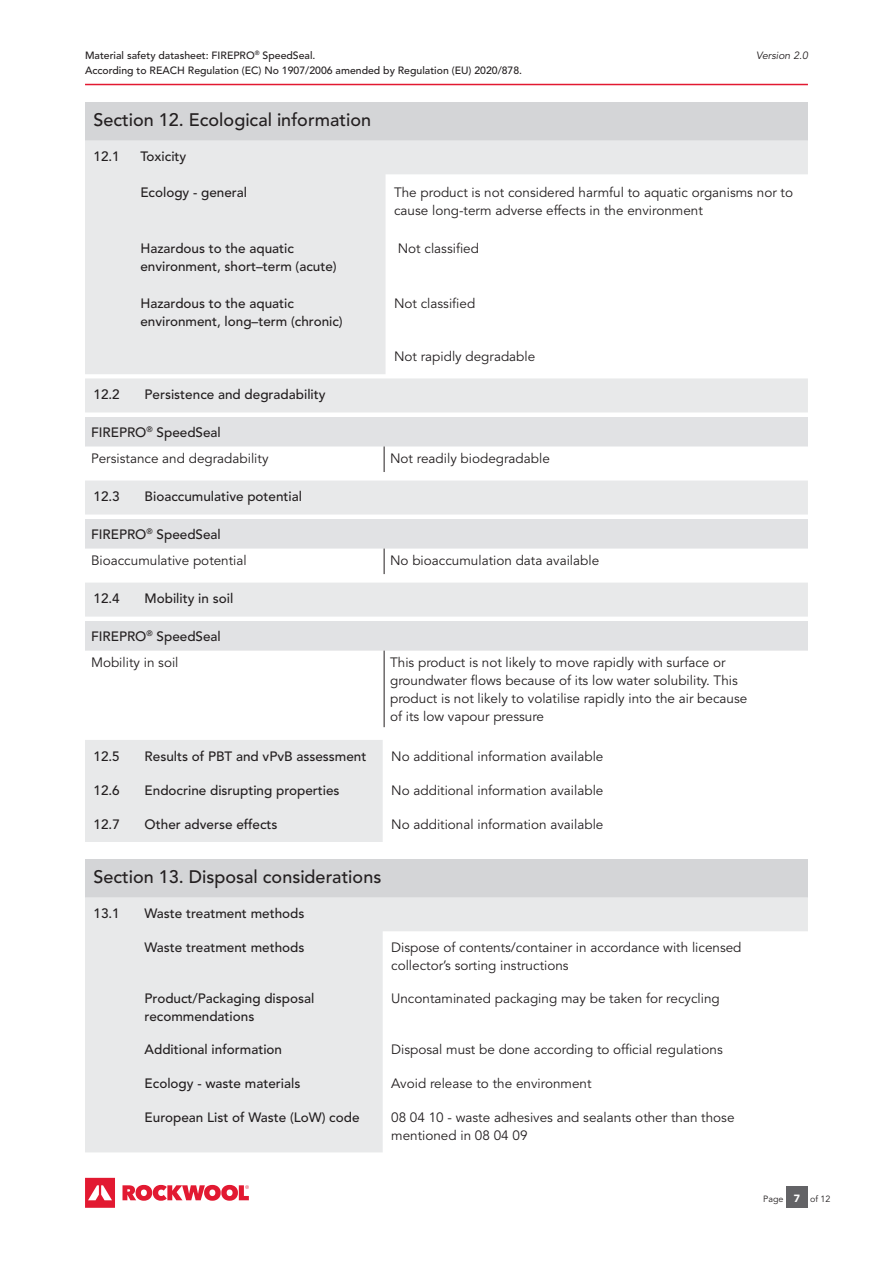
<style>
.page{position:relative;width:893px;height:1263px;background:#fff}
.page>*{position:absolute;margin:0;border:0;box-sizing:border-box;transform-origin:0 0}
.t1{font:500 18px "Avenir LT Std";color:#231f20}
.t2{font:13.5px/18px "Avenir LT Std";color:#231f20}
.t3{font:500 13.5px/18px "Avenir LT Std";color:#231f20}
.t4{font:500 10.5px/15px "Avenir LT Std";color:#231f20}
.t5{font:italic 10.5px "Avenir LT Std";color:#231f20}
.t6{font:9px "Avenir LT Std";color:#231f20}
.s1{font-weight:500}
.s2{font-weight:400}
.s3{font-family:"Avenir";font-weight:900;font-size:10.5px;color:#fff}
</style>
<div class="page">
<div style="left:786px;top:1186px;width:21px;height:22px;background:#636366"></div>
<hr style="left:85px;top:84px;width:723px;height:1px;background:#e21931">
<svg style="left:85px;top:1178px;width:30px;height:30px"></svg>
<svg style="left:122px;top:1185px;width:127px;height:16px"></svg>
<div style="left:85px;top:102px;width:723px;height:38px;background:#d4d5d7"></div>
<svg style="left:85px;top:140px;width:723px;height:234px;fill:#e8e9ea"></svg>
<div style="left:85px;top:859px;width:723px;height:38px;background:#d4d5d7"></div>
<svg style="left:85px;top:897px;width:723px;height:255px"></svg>
<div style="left:85px;top:378px;width:723px;height:34px;background:#e8e9ea"></div>
<div style="left:85px;top:480px;width:723px;height:34px;background:#e8e9ea"></div>
<div style="left:85px;top:583px;width:723px;height:34px;background:#e8e9ea"></div>
<div style="left:85px;top:740px;width:298px;height:102px;background:#e8e9ea"></div>
<div style="left:85px;top:417px;width:723px;height:29px;background:#e1e2e4"></div>
<svg style="left:85px;top:446px;width:723px;height:26px"></svg>
<div style="left:85px;top:519px;width:723px;height:30px;background:#e1e2e4"></div>
<div style="left:85px;top:621px;width:723px;height:30px;background:#e1e2e4"></div>
<hr style="left:384px;top:651px;width:1px;height:76px;background:#231f20">
<p class="t4" style="left:85px;top:48px;width:439px">Material safety datasheet: FIREPRO<sup>®</sup> SpeedSeal.<br>According to REACH Regulation (EC) No 1907/2006 amended by Regulation (EU) 2020/878.</p>
<p class="t5" style="left:756px;top:49px;width:53px">Version 2.0</p>
<h1 class="t1" style="left:94px;top:110px;width:279px">Section 12. Ecological information</h1>
<p class="t3" style="left:94px;top:148px;width:28px">12.1</p>
<p class="t3" style="left:140px;top:148px;width:48px">Toxicity</p>
<p class="t3" style="left:140px;top:184px;width:108px">Ecology - general</p>
<p class="t2" style="left:394px;top:184px;width:400px">The product is not considered harmful to aquatic organisms nor to cause long-term adverse effects in the environment</p>
<p class="t3" style="left:140px;top:239px;width:198px">Hazardous to the aquatic environment, short–term (acute)</p>
<p class="t2" style="left:398px;top:239px;width:83px">Not classified</p>
<p class="t3" style="left:140px;top:294px;width:204px">Hazardous to the aquatic environment, long–term (chronic)</p>
<p class="t2" style="left:394px;top:295px;width:83px">Not classified</p>
<p class="t2" style="left:394px;top:348px;width:143px">Not rapidly degradable</p>
<p class="t3" style="left:94px;top:386px;width:28px">12.2</p>
<p class="t3" style="left:145px;top:386px;width:182px">Persistence and degradability</p>
<p class="t2" style="left:91px;top:419px;width:179px;line-height:26px"><span class="s1">FIREPRO</span><sup>®</sup> <span class="s1">SpeedSeal<br></span>Persistance and degradability</p>
<p class="t3" style="left:94px;top:488px;width:28px">12.3</p>
<p class="t3" style="left:145px;top:488px;width:159px">Bioaccumulative potential</p>
<p class="t2" style="left:91px;top:521px;width:157px;line-height:26px"><span class="s1">FIREPRO</span><sup>®</sup> <span class="s1">SpeedSeal<br></span>Bioaccumulative potential</p>
<p class="t3" style="left:94px;top:590px;width:28px">12.4</p>
<p class="t3" style="left:145px;top:590px;width:90px">Mobility in soil</p>
<p class="t3" style="left:91px;top:623px;width:131px;line-height:26px">FIREPRO<sup>®</sup> SpeedSeal<br><span class="s2">Mobility in soil</span></p>
<p class="t2" style="left:390px;top:449px;width:161px">Not readily biodegradable</p>
<p class="t2" style="left:390px;top:551px;width:211px">No bioaccumulation data available</p>
<p class="t2" style="left:390px;top:653px;width:359px">This product is not likely to move rapidly with surface or groundwater flows because of its low water solubility. This product is not likely to volatilise rapidly into the air because of its low vapour pressure</p>
<p class="t3" style="left:94px;top:747px;width:28px">12.5</p>
<p class="t3" style="left:145px;top:747px;width:223px">Results of PBT and vPvB assessment</p>
<p class="t2" style="left:391px;top:747px;width:214px">No additional information available</p>
<p class="t3" style="left:94px;top:781px;width:28px">12.6</p>
<p class="t3" style="left:145px;top:781px;width:197px">Endocrine disrupting properties</p>
<p class="t2" style="left:391px;top:781px;width:214px">No additional information available</p>
<p class="t3" style="left:94px;top:815px;width:28px">12.7</p>
<p class="t3" style="left:145px;top:815px;width:135px">Other adverse effects</p>
<p class="t2" style="left:391px;top:815px;width:214px">No additional information available</p>
<h1 class="t1" style="left:94px;top:867px;width:289px">Section 13. Disposal considerations</h1>
<p class="t3" style="left:94px;top:905px;width:28px">13.1</p>
<p class="t3" style="left:145px;top:905px;width:161px">Waste treatment methods</p>
<p class="t3" style="left:145px;top:939px;width:161px">Waste treatment methods</p>
<p class="t2" style="left:391px;top:939px;width:352px">Dispose of contents/container in accordance with licensed collector’s sorting instructions</p>
<p class="t3" style="left:145px;top:990px;width:171px">Product/Packaging disposal recommendations</p>
<p class="t2" style="left:391px;top:990px;width:330px">Uncontaminated packaging may be taken for recycling</p>
<p class="t3" style="left:145px;top:1041px;width:139px">Additional information</p>
<p class="t2" style="left:391px;top:1041px;width:333px">Disposal must be done according to official regulations</p>
<p class="t3" style="left:145px;top:1075px;width:157px">Ecology - waste materials</p>
<p class="t2" style="left:391px;top:1075px;width:202px">Avoid release to the environment</p>
<p class="t3" style="left:145px;top:1109px;width:216px">European List of Waste (LoW) code</p>
<p class="t2" style="left:391px;top:1109px;width:345px">08 04 10 - waste adhesives and sealants other than those mentioned in 08 04 09</p>
<p class="t6" style="left:763px;top:1194px;width:69px">Page <span class="s3">7</span> of 12</p>
</div>
